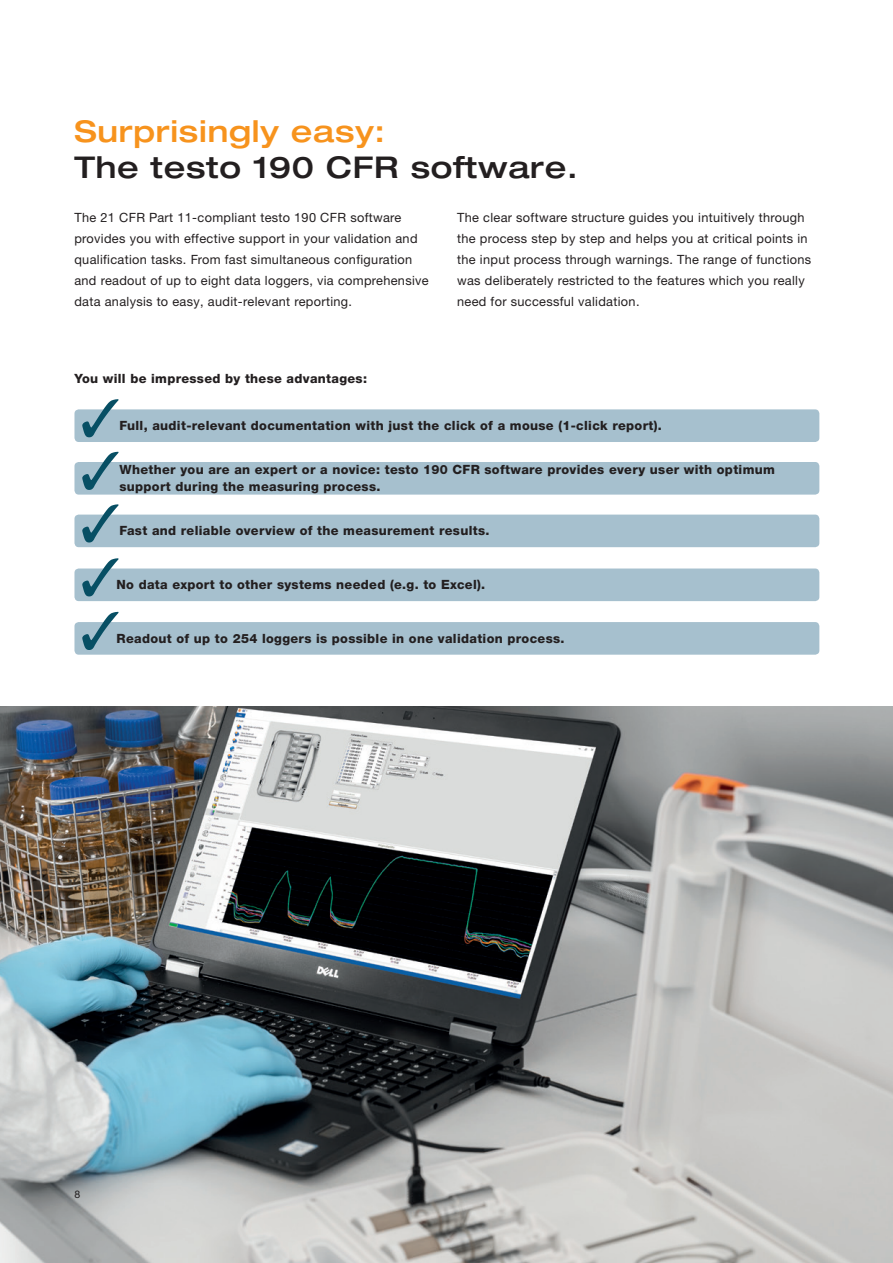
<style>
.page{position:relative;width:893px;height:1263px;background:#fff}
.page>*{position:absolute;margin:0;border:0;box-sizing:border-box;transform-origin:0 0}
.t1{font:500 expanded 30px "Helvetica Neue LTW1 G";letter-spacing:.025em;color:#231f20}
.t2{font:500 expanded 30px "Helvetica Neue LTW1 G";letter-spacing:.025em;color:#f7931d}
.t3{font:12.75px/21px "Helvetica Neue LTW1 G";letter-spacing:.025em;color:#231f20}
.t4{font:800 12.75px/16.5px "Helvetica Neue LTW1 G";letter-spacing:.025em;color:#231f20}
.t5{font:10.5px "Helvetica Neue LTW1 G";color:#231f20}
</style>
<div class="page">
<img style="left:0;top:707px;width:893px;height:556px">
<div style="left:74px;top:409px;width:745px;height:33px;background:#a6c0ce;border-radius:4px"></div>
<div style="left:74px;top:462px;width:745px;height:33px;background:#a6c0ce;border-radius:4px"></div>
<div style="left:74px;top:515px;width:745px;height:32px;background:#a6c0ce;border-radius:4px"></div>
<div style="left:74px;top:568px;width:745px;height:33px;background:#a6c0ce;border-radius:4px"></div>
<div style="left:74px;top:622px;width:745px;height:33px;background:#a6c0ce;border-radius:4px"></div>
<svg style="left:82px;top:399px;width:37px;height:38px"></svg>
<svg style="left:82px;top:452px;width:37px;height:38px"></svg>
<svg style="left:82px;top:504px;width:37px;height:38px"></svg>
<svg style="left:82px;top:558px;width:37px;height:38px"></svg>
<svg style="left:82px;top:612px;width:37px;height:38px"></svg>
<h1 class="t2" style="left:74px;top:112px;width:312px">Surprisingly easy:</h1>
<h1 class="t1" style="left:74px;top:148px;width:505px">The testo 190 CFR software.</h1>
<p class="t3" style="left:74px;top:207px;width:356px">The 21 CFR Part 11-compliant testo 190 CFR software provides you with effective support in your validation and qualification tasks. From fast simultaneous configuration and readout of up to eight data loggers, via comprehensive data analysis to easy, audit-relevant reporting.</p>
<p class="t3" style="left:457px;top:207px;width:356px">The clear software structure guides you intuitively through the process step by step and helps you at critical points in the input process through warnings. The range of functions was deliberately restricted to the features which you really need for successful validation.</p>
<p class="t4" style="left:74px;top:371px;width:294px">You will be impressed by these advantages:</p>
<p class="t4" style="left:119px;top:417px;width:544px">Full, audit-relevant documentation with just the click of a mouse (1-click report).</p>
<p class="t4" style="left:119px;top:462px;width:657px">Whether you are an expert or a novice: testo 190 CFR software provides every user with optimum support during the measuring process.</p>
<p class="t4" style="left:119px;top:522px;width:372px">Fast and reliable overview of the measurement results.</p>
<p class="t4" style="left:117px;top:577px;width:370px">No data export to other systems needed (e.g. to Excel).</p>
<p class="t4" style="left:117px;top:630px;width:449px">Readout of up to 254 loggers is possible in one validation process.</p>
<p class="t5" style="left:74px;top:1188px;width:7px">8</p>
</div>
